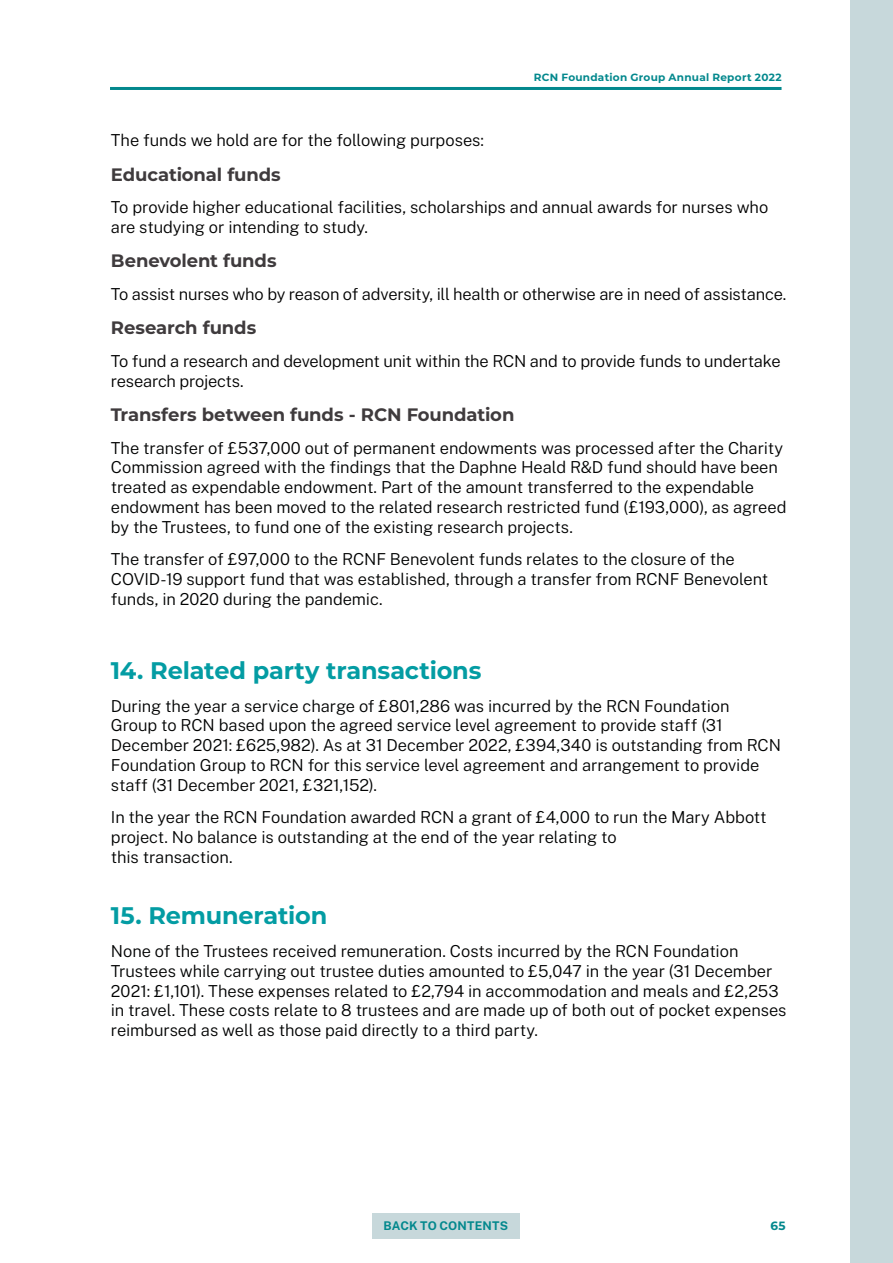
<style>
.page{position:relative;width:893px;height:1263px;background:#fff}
.page>*{position:absolute;margin:0;border:0;box-sizing:border-box;transform-origin:0 0}
.t1{font:700 24px "Montserrat";letter-spacing:-.01em;color:#039ca3}
.t2{font:700 18px "Montserrat";letter-spacing:-.005em;color:#3f3b3d}
.t3{font:300 16.5px/19.8px "Public Sans";letter-spacing:-.005em;color:#010202}
.t4{font:300 16.5px/19.8px "Public Sans";letter-spacing:-.01em;color:#000}
.t5{font:700 12px "Public Sans";letter-spacing:.015em;color:#03888d}
.t6{font:700 12px "Montserrat";color:#03888d}
.t7{font:700 10.5px "Montserrat";letter-spacing:.025em;color:#03888d}
</style>
<div class="page">
<hr style="left:110px;top:87px;width:671px;height:3px;background:#03888d">
<div style="left:850px;top:0;width:43px;height:1263px;background:#c7d8db"></div>
<div style="left:372px;top:1213px;width:148px;height:25px;background:#c7d8db"></div>
<p class="t7" style="left:534px;top:70px;width:249px">RCN Foundation Group Annual Report 2022</p>
<p class="t4" style="left:111px;top:129px;width:375px">The funds we hold are for the following purposes:</p>
<p class="t2" style="left:111px;top:161px;width:171px">Educational funds</p>
<p class="t4" style="left:111px;top:196px;width:659px">To provide higher educational facilities, scholarships and annual awards for nurses who are studying or intending to study.</p>
<p class="t2" style="left:111px;top:248px;width:167px">Benevolent funds</p>
<p class="t4" style="left:111px;top:283px;width:677px">To assist nurses who by reason of adversity, ill health or otherwise are in need of assistance.</p>
<p class="t2" style="left:111px;top:315px;width:147px">Research funds</p>
<p class="t4" style="left:111px;top:350px;width:671px">To fund a research and development unit within the RCN and to provide funds to undertake research projects.</p>
<p class="t2" style="left:111px;top:402px;width:405px">Transfers between funds - RCN Foundation</p>
<p class="t3" style="left:111px;top:437px;width:677px">The transfer of £537,000 out of permanent endowments was processed after the Charity Commission agreed with the findings that the Daphne Heald R&amp;D fund should have been treated as expendable endowment. Part of the amount transferred to the expendable endowment has been moved to the related research restricted fund (£193,000), as agreed by the Trustees, to fund one of the existing research projects.</p>
<p class="t3" style="left:111px;top:548px;width:659px">The transfer of £97,000 to the RCNF Benevolent funds relates to the closure of the<br>COVID-19 support fund that was established, through a transfer from RCNF Benevolent funds, in 2020 during the pandemic.</p>
<h1 class="t1" style="left:111px;top:653px;width:372px">14. Related party transactions</h1>
<p class="t3" style="left:111px;top:695px;width:672px">During the year a service charge of £801,286 was incurred by the RCN Foundation<br>Group to RCN based upon the agreed service level agreement to provide staff (31<br>December 2021: £625,982). As at 31 December 2022, £394,340 is outstanding from RCN Foundation Group to RCN for this service level agreement and arrangement to provide staff (31 December 2021, £321,152).</p>
<p class="t3" style="left:111px;top:806px;width:657px">In the year the RCN Foundation awarded RCN a grant of £4,000 to run the Mary Abbott project. No balance is outstanding at the end of the year relating to<br>this transaction.</p>
<h1 class="t1" style="left:111px;top:898px;width:218px">15. Remuneration</h1>
<p class="t3" style="left:111px;top:940px;width:677px">None of the Trustees received remuneration. Costs incurred by the RCN Foundation Trustees while carrying out trustee duties amounted to £5,047 in the year (31 December 2021: £1,101). These expenses related to £2,794 in accommodation and meals and £2,253 in travel. These costs relate to 8 trustees and are made up of both out of pocket expenses reimbursed as well as those paid directly to a third party.</p>
<p class="t5" style="left:384px;top:1217px;width:126px">BACK TO CONTENTS</p>
<p class="t6" style="left:770px;top:1217px;width:17px">65</p>
</div>
